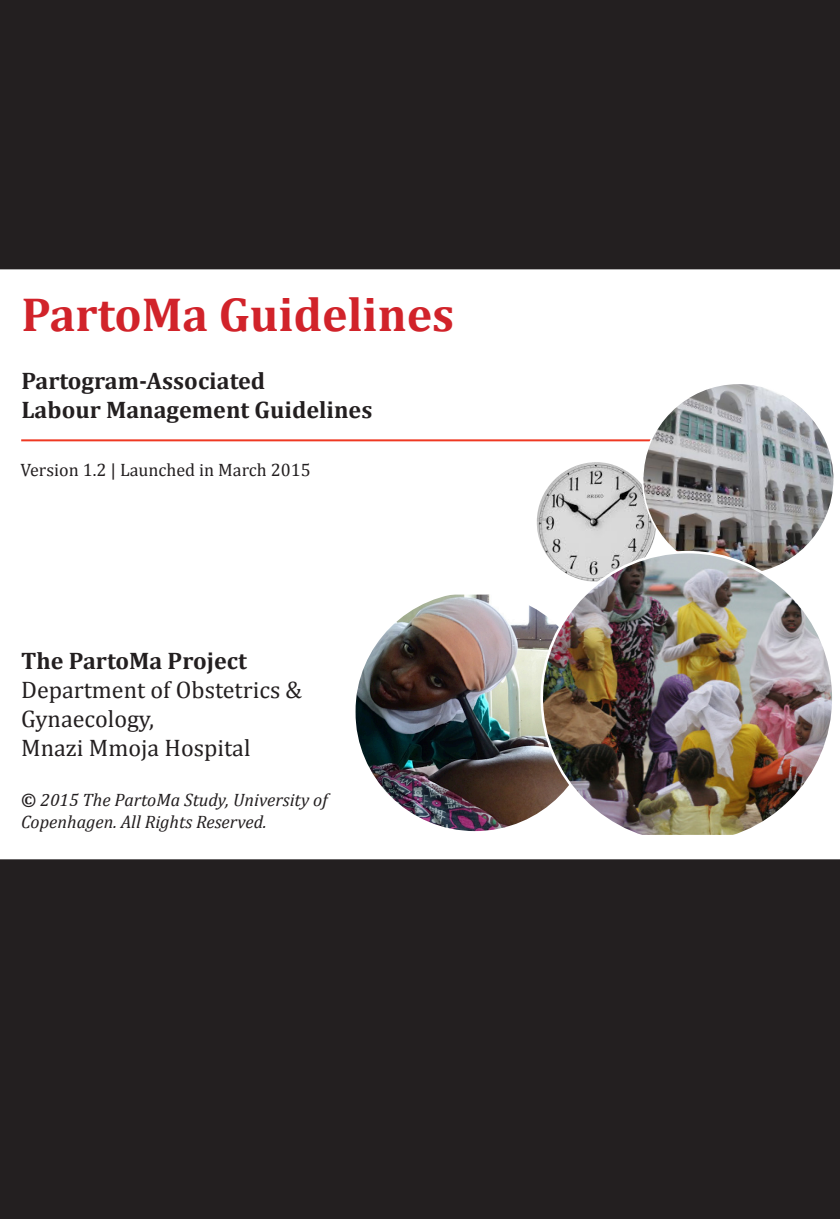
<style>
.page{position:relative;width:840px;height:1219px;background:#fff}
.page>*{position:absolute;margin:0;border:0;box-sizing:border-box;transform-origin:0 0}
.t1{font:700 48px "Cambria";color:#d1232a}
.t2{font:700 24px "Cambria";color:#231f20}
.t3{font:24px "Cambria";color:#231f20}
.t4{font:italic 18px "Cambria";color:#231f20}
.t5{font:18px "Cambria";color:#231f20}
.s1{font-weight:700;font-style:normal}
</style>
<div class="page">
<hr style="left:21px;top:439px;width:797px;height:2px;background:#ef3822">
<img style="left:534px;top:460px;width:124px;height:124px;border-radius:62px">
<div style="left:532px;top:458px;width:128px;height:128px;border:4px solid #fff;border-radius:50%"></div>
<img style="left:642px;top:385px;width:189px;height:186px">
<img style="left:356px;top:595px;width:213px;height:235px">
<img style="left:541px;top:552px;width:291px;height:292px;border-radius:146px">
<div style="left:382px;top:835px;width:390px;height:19px;background:#fff"></div>
<div style="left:0;top:0;width:839px;height:269px;background:#231f20"></div>
<div style="left:0;top:859px;width:839px;height:360px;background:#231f20"></div>
<p class="t1" style="left:21px;top:281px;width:434px">PartoMa Guidelines</p>
<p class="t2" style="left:21px;top:364px;width:245px">Partogram-Associated</p>
<p class="t2" style="left:21px;top:393px;width:352px">Labour Management Guidelines</p>
<p class="t5" style="left:20px;top:460px;width:291px">Version 1.2 | Launched in March 2015</p>
<p class="t2" style="left:21px;top:644px;width:227px">The PartoMa Project</p>
<p class="t3" style="left:21px;top:676px;width:282px">Department of Obstetrics &amp;</p>
<p class="t3" style="left:21px;top:705px;width:134px">Gynaecology,</p>
<p class="t3" style="left:21px;top:734px;width:231px">Mnazi Mmoja Hospital</p>
<p class="t4" style="left:21px;top:787px;width:308px"><span class="s1">©</span> 2015 The PartoMa Study, University of</p>
<p class="t4" style="left:21px;top:809px;width:247px">Copenhagen. All Rights Reserved.</p>
</div>
